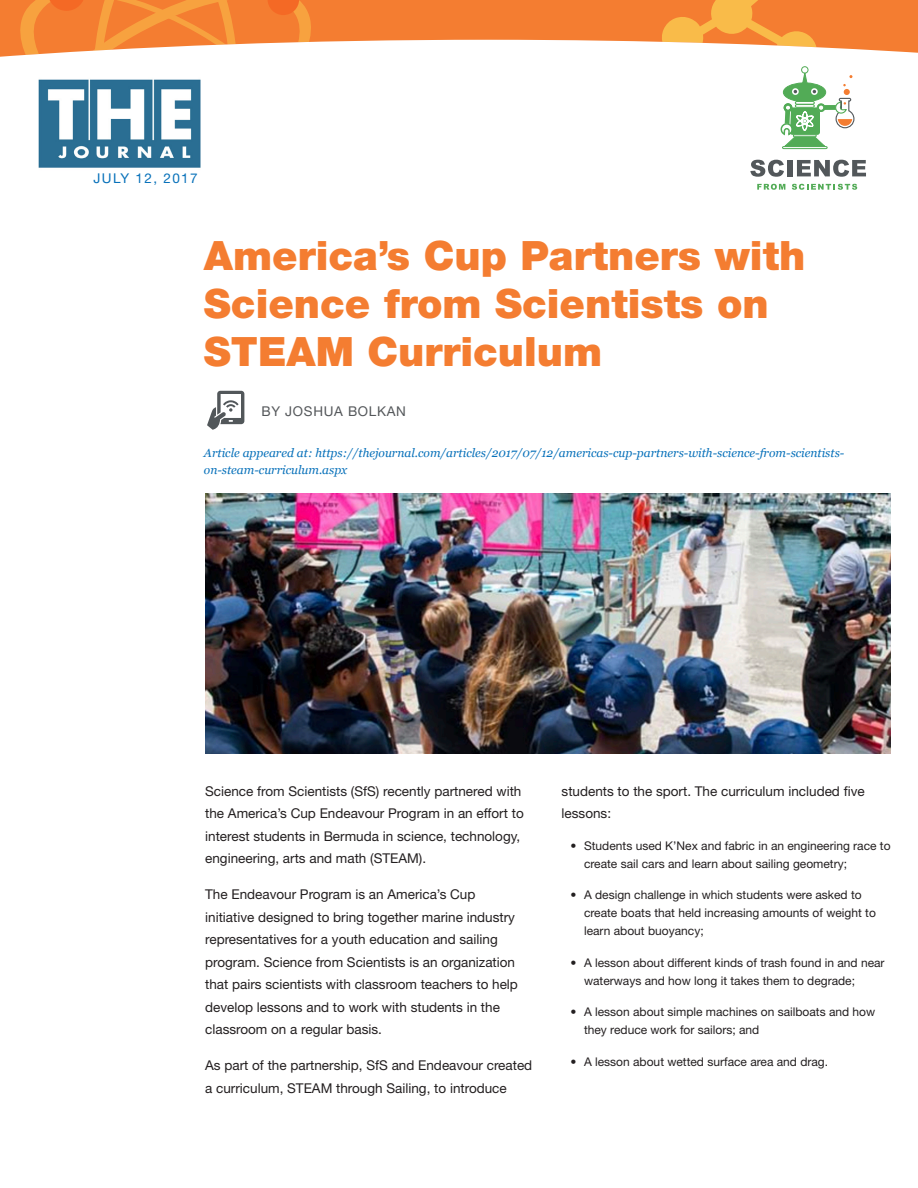
<style>
.page{position:relative;width:918px;height:1188px;background:#fff}
.page>*{position:absolute;margin:0;border:0;box-sizing:border-box;transform-origin:0 0}
.Headline_for_News{font:900 40.5px/48px "Helvetica Neue";color:#f47d31}
.News_Body_Copy{font:13.5px/22.5px "Helvetica Neue";color:#231f20}
.Byline_News{font:13.5px "Helvetica Neue";letter-spacing:.05em;color:#54575a}
.Date_New{font:13.5px "Helvetica Neue";letter-spacing:.1em;color:#0871ba}
.t1{font:12px/18px "Helvetica Neue";color:#231f20}
.Article_Link{font:italic 12px/16.5px "Georgia";color:#0871ba}
</style>
<div class="page">
<svg style="left:750px;top:160px;width:34px;height:17px"></svg>
<div style="left:787px;top:160px;width:6px;height:16px;background:#52575a"></div>
<svg style="left:797px;top:160px;width:69px;height:17px"></svg>
<svg style="left:781px;top:66px;width:74px;height:83px"></svg>
<svg style="left:757px;top:184px;width:28px;height:6px"></svg>
<svg style="left:792px;top:184px;width:65px;height:6px"></svg>
<svg style="left:0;top:0;width:918px;height:57px;fill:#f47d31"></svg>
<svg style="left:661px;top:0;width:185px;height:57px"></svg>
<svg style="left:5px;top:0;width:322px;height:56px;background:#f69752"></svg>
<img style="left:38px;top:79px;width:163px;height:89px">
<svg style="left:207px;top:391px;width:37px;height:39px"></svg>
<img style="left:205px;top:493px;width:686px;height:261px">
<p class="Date_New" style="left:94px;top:170px;width:106px">JULY 12, 2017</p>
<p class="Headline_for_News" style="left:204px;top:231px;width:603px">America’s Cup Partners with<br>Science from Scientists on<br>STEAM Curriculum</p>
<p class="Byline_News" style="left:262px;top:403px;width:146px">BY JOSHUA BOLKAN</p>
<p class="Article_Link" style="left:204px;top:445px;width:642px">Article appeared at: https://thejournal.com/articles/2017/07/12/americas-cup-partners-with-science-from-scientists&shy;on-steam-curriculum.aspx</p>
<p class="News_Body_Copy" style="left:205px;top:779px;width:320px">Science from Scientists (SfS) recently partnered with the America’s Cup Endeavour Program in an effort to interest students in Bermuda in science, technology, engineering, arts and math (STEAM).</p>
<p class="News_Body_Copy" style="left:205px;top:883px;width:314px">The Endeavour Program is an America’s Cup initiative designed to bring together marine industry representatives for a youth education and sailing program. Science from Scientists is an organization that pairs scientists with classroom teachers to help develop lessons and to work with students in the classroom on a regular basis.</p>
<p class="News_Body_Copy" style="left:205px;top:1054px;width:329px">As part of the partnership, SfS and Endeavour created a curriculum, STEAM through Sailing, to introduce</p>
<p class="News_Body_Copy" style="left:562px;top:779px;width:305px">students to the sport. The curriculum included five lessons:</p>
<p class="t1" style="left:584px;top:836px;width:308px;text-indent:-14px">• Students used K’Nex and fabric in an engineering race to create sail cars and learn about sailing geometry;</p>
<p class="t1" style="left:584px;top:886px;width:293px;text-indent:-14px">• A design challenge in which students were asked to create boats that held increasing amounts of weight to learn about buoyancy;</p>
<p class="t1" style="left:584px;top:953px;width:302px;text-indent:-14px">• A lesson about different kinds of trash found in and near waterways and how long it takes them to degrade;</p>
<p class="t1" style="left:584px;top:1003px;width:293px;text-indent:-14px">• A lesson about simple machines on sailboats and how they reduce work for sailors; and</p>
<p class="t1" style="left:571px;top:1052px;width:259px">• A lesson about wetted surface area and drag.</p>
</div>
